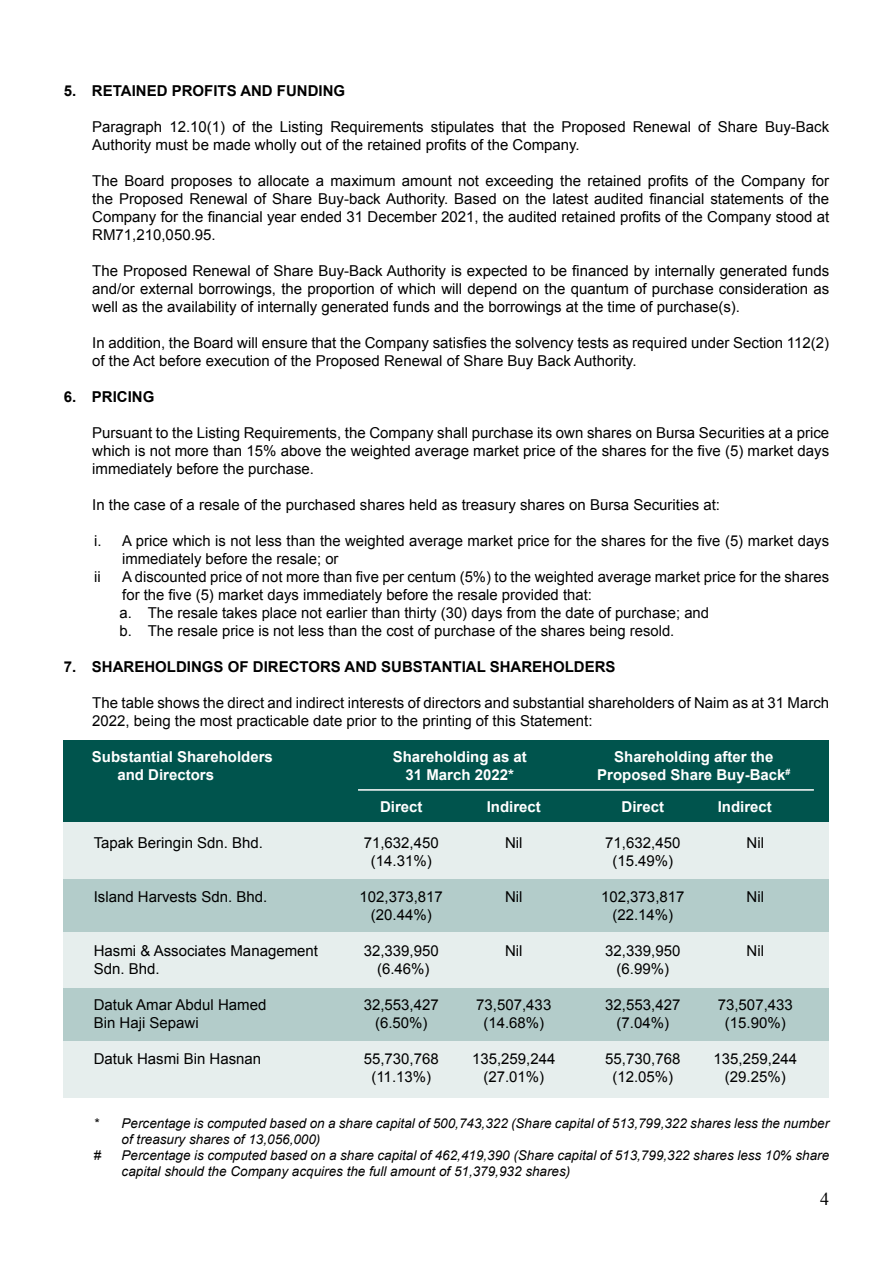
<style>
.page{position:relative;width:893px;height:1263px;background:#fff}
.page>*{position:absolute;margin:0;border:0;box-sizing:border-box;transform-origin:0 0}
.t1{font:18px "Times New Roman";color:#000}
.t2{font:15px/18px "Arial";color:#000}
.t3{font:700 15px "Arial";color:#fff}
.t4{font:700 15px "Arial";color:#000}
.t5{font:italic 13.5px/16.2px "Arial";color:#000}
</style>
<div class="page">
<div style="left:64px;top:810px;width:765px;height:288px;background:#e6eeed"></div>
<div style="left:64px;top:879px;width:765px;height:53px;background:#b3ccca"></div>
<div style="left:64px;top:988px;width:765px;height:53px;background:#b3ccca"></div>
<div style="left:64px;top:740px;width:765px;height:82px;background:#00544d"></div>
<hr style="left:358px;top:789px;width:456px;height:2px;background:#fff">
<p class="t4" style="left:64px;top:81px;width:283px">5. RETAINED PROFITS AND FUNDING</p>
<p class="t2" style="left:92px;top:118px;width:738px">Paragraph 12.10(1) of the Listing Requirements stipulates that the Proposed Renewal of Share Buy-Back<br>Authority must be made wholly out of the retained profits of the Company.</p>
<p class="t2" style="left:92px;top:172px;width:738px;text-align:justify">The Board proposes to allocate a maximum amount not exceeding the retained profits of the Company for the Proposed Renewal of Share Buy-back Authority. Based on the latest audited financial statements of the Company for the financial year ended 31 December 2021, the audited retained profits of the Company stood at RM71,210,050.95.</p>
<p class="t2" style="left:92px;top:262px;width:738px;text-align:justify">The Proposed Renewal of Share Buy-Back Authority is expected to be financed by internally generated funds and/or external borrowings, the proportion of which will depend on the quantum of purchase consideration as well as the availability of internally generated funds and the borrowings at the time of purchase(s).</p>
<p class="t2" style="left:92px;top:334px;width:738px">In addition, the Board will ensure that the Company satisfies the solvency tests as required under Section 112(2) of the Act before execution of the Proposed Renewal of Share Buy Back Authority.</p>
<p class="t4" style="left:64px;top:387px;width:92px">6. PRICING</p>
<p class="t2" style="left:92px;top:424px;width:738px;text-align:justify">Pursuant to the Listing Requirements, the Company shall purchase its own shares on Bursa Securities at a price which is not more than 15% above the weighted average market price of the shares for the five (5) market days immediately before the purchase.</p>
<p class="t2" style="left:92px;top:496px;width:629px">In the case of a resale of the purchased shares held as treasury shares on Bursa Securities at:</p>
<p class="t2" style="left:94px;top:532px;width:736px">i. A price which is not less than the weighted average market price for the shares for the five (5) market days</p>
<p class="t2" style="left:122px;top:550px;width:218px">immediately before the resale; or</p>
<p class="t2" style="left:94px;top:568px;width:8px">ii</p>
<p class="t2" style="left:120px;top:568px;width:711px">A discounted price of not more than five per centum (5%) to the weighted average market price for the shares for the five (5) market days immediately before the resale provided that:<br>a. The resale takes place not earlier than thirty (30) days from the date of purchase; and<br>b. The resale price is not less than the cost of purchase of the shares being resold.</p>
<p class="t4" style="left:64px;top:657px;width:553px">7. SHAREHOLDINGS OF DIRECTORS AND SUBSTANTIAL SHAREHOLDERS</p>
<p class="t2" style="left:92px;top:694px;width:738px">The table shows the direct and indirect interests of directors and substantial shareholders of Naim as at 31 March<br>2022, being the most practicable date prior to the printing of this Statement:</p>
<p class="t3" style="left:92px;top:747px;width:182px">Substantial Shareholders</p>
<p class="t3" style="left:393px;top:747px;width:136px">Shareholding as at</p>
<p class="t3" style="left:614px;top:747px;width:161px">Shareholding after the</p>
<p class="t3" style="left:117px;top:765px;width:98px">and Directors</p>
<p class="t3" style="left:406px;top:765px;width:110px">31 March 2022*</p>
<p class="t3" style="left:597px;top:765px;width:195px">Proposed Share Buy-Back<sup>#</sup></p>
<p class="t3" style="left:380px;top:796px;width:44px">Direct</p>
<p class="t3" style="left:487px;top:796px;width:56px">Indirect</p>
<p class="t3" style="left:622px;top:796px;width:44px">Direct</p>
<p class="t3" style="left:718px;top:796px;width:56px">Indirect</p>
<p class="t2" style="left:94px;top:833px;width:171px">Tapak Beringin Sdn. Bhd.</p>
<p class="t2" style="left:364px;top:833px;width:77px">71,632,450</p>
<p class="t2" style="left:505px;top:833px;width:19px">Nil</p>
<p class="t2" style="left:605px;top:833px;width:77px">71,632,450</p>
<p class="t2" style="left:747px;top:833px;width:19px">Nil</p>
<p class="t2" style="left:371px;top:851px;width:62px">(14.31%)</p>
<p class="t2" style="left:612px;top:851px;width:62px">(15.49%)</p>
<p class="t2" style="left:94px;top:887px;width:175px">Island Harvests Sdn. Bhd.</p>
<p class="t2" style="left:360px;top:887px;width:85px">102,373,817</p>
<p class="t2" style="left:505px;top:887px;width:19px">Nil</p>
<p class="t2" style="left:601px;top:887px;width:85px">102,373,817</p>
<p class="t2" style="left:747px;top:887px;width:19px">Nil</p>
<p class="t2" style="left:371px;top:905px;width:62px">(20.44%)</p>
<p class="t2" style="left:612px;top:905px;width:62px">(22.14%)</p>
<p class="t2" style="left:94px;top:941px;width:226px">Hasmi &amp; Associates Management</p>
<p class="t2" style="left:364px;top:941px;width:77px">32,339,950</p>
<p class="t2" style="left:505px;top:941px;width:19px">Nil</p>
<p class="t2" style="left:605px;top:941px;width:77px">32,339,950</p>
<p class="t2" style="left:747px;top:941px;width:19px">Nil</p>
<p class="t2" style="left:94px;top:959px;width:67px">Sdn. Bhd.</p>
<p class="t2" style="left:377px;top:959px;width:54px">(6.46%)</p>
<p class="t2" style="left:616px;top:959px;width:54px">(6.99%)</p>
<p class="t2" style="left:94px;top:995px;width:174px">Datuk Amar Abdul Hamed</p>
<p class="t2" style="left:364px;top:995px;width:77px">32,553,427</p>
<p class="t2" style="left:476px;top:995px;width:77px">73,507,433</p>
<p class="t2" style="left:605px;top:995px;width:77px">32,553,427</p>
<p class="t2" style="left:718px;top:995px;width:77px">73,507,433</p>
<p class="t2" style="left:94px;top:1013px;width:107px">Bin Haji Sepawi</p>
<p class="t2" style="left:375px;top:1013px;width:54px">(6.50%)</p>
<p class="t2" style="left:483px;top:1013px;width:62px">(14.68%)</p>
<p class="t2" style="left:616px;top:1013px;width:54px">(7.04%)</p>
<p class="t2" style="left:725px;top:1013px;width:62px">(15.90%)</p>
<p class="t2" style="left:94px;top:1049px;width:169px">Datuk Hasmi Bin Hasnan</p>
<p class="t2" style="left:364px;top:1049px;width:77px">55,730,768</p>
<p class="t2" style="left:472px;top:1049px;width:85px">135,259,244</p>
<p class="t2" style="left:605px;top:1049px;width:77px">55,730,768</p>
<p class="t2" style="left:714px;top:1049px;width:85px">135,259,244</p>
<p class="t2" style="left:371px;top:1067px;width:61px">(11.13%)</p>
<p class="t2" style="left:483px;top:1067px;width:62px">(27.01%)</p>
<p class="t2" style="left:612px;top:1067px;width:62px">(12.05%)</p>
<p class="t2" style="left:725px;top:1067px;width:62px">(29.25%)</p>
<p class="t5" style="left:93px;top:1115px;width:737px">* Percentage is computed based on a share capital of 500,743,322 (Share capital of 513,799,322 shares less the number</p>
<p class="t5" style="left:122px;top:1131px;width:200px">of treasury shares of 13,056,000)</p>
<p class="t5" style="left:93px;top:1147px;width:9px">#</p>
<p class="t5" style="left:122px;top:1147px;width:709px">Percentage is computed based on a share capital of 462,419,390 (Share capital of 513,799,322 shares less 10% share capital should the Company acquires the full amount of 51,379,932 shares)</p>
<p class="t1" style="left:820px;top:1186px;width:10px">4</p>
</div>
